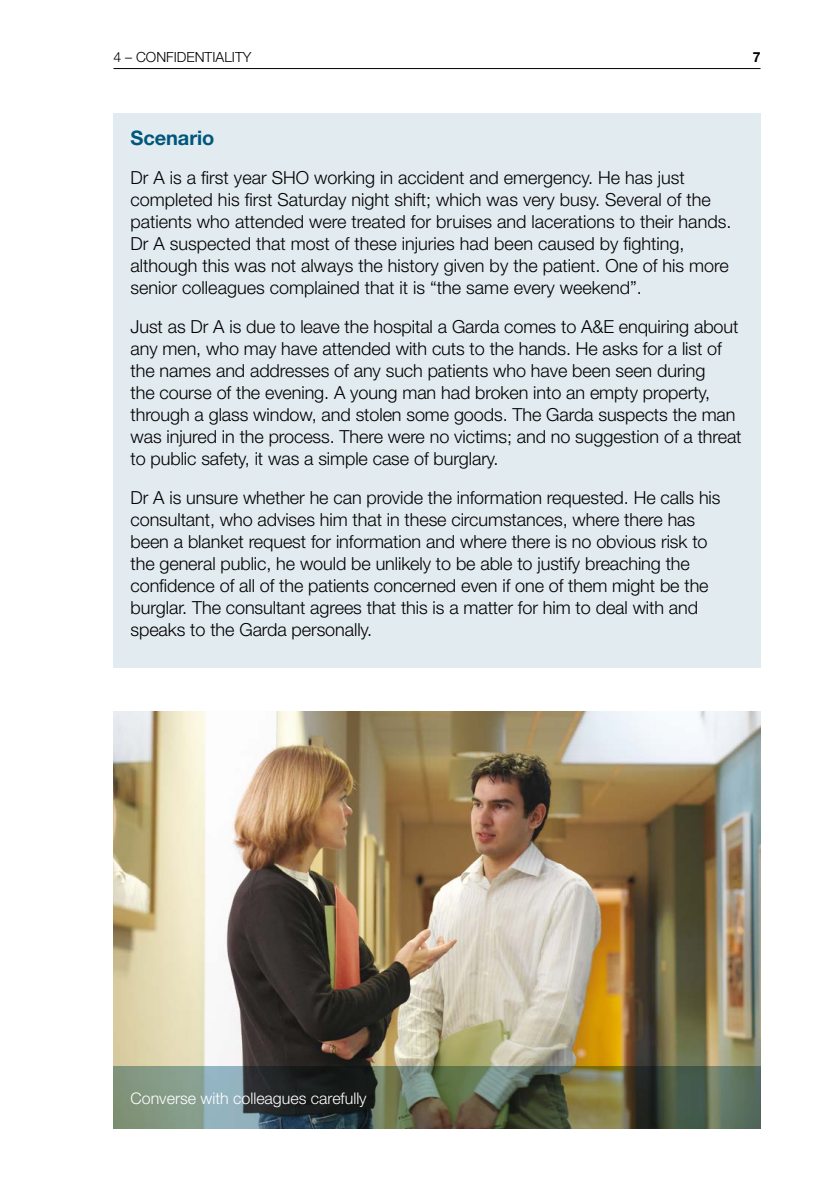
<style>
.page{position:relative;width:840px;height:1191px;background:#fff}
.page>*{position:absolute;margin:0;border:0;box-sizing:border-box;transform-origin:0 0}
.t1{font:700 20px "Helvetica Neue LT Std";letter-spacing:-.005em;color:#00567c}
.t2{font:300 18px/22px "Helvetica Neue LT Std";letter-spacing:-.005em;color:#000}
.t3{font:300 16px "Helvetica Neue LT Std";color:#fff}
.t4{font:300 14px "Helvetica Neue LT Std";color:#000}
.t5{font:700 14px "Helvetica Neue LT Std";color:#000}
</style>
<div class="page">
<hr style="left:113px;top:68px;width:647px;height:1px;background:#000">
<div style="left:113px;top:113px;width:647px;height:555px;background:#e2ebf0"></div>
<img style="left:113px;top:711px;width:647px;height:355px">
<svg style="left:113px;top:1066px;width:647px;height:62px;background:#596554"></svg>
<p class="t4" style="left:113px;top:49px;width:139px">4 – CONFIDENTIALITY</p>
<p class="t5" style="left:752px;top:49px;width:9px">7</p>
<p class="t1" style="left:130px;top:125px;width:85px">Scenario</p>
<p class="t2" style="left:130px;top:166px;width:602px">Dr A is a first year SHO working in accident and emergency. He has just completed his first Saturday night shift; which was very busy. Several of the patients who attended were treated for bruises and lacerations to their hands.<br>Dr A suspected that most of these injuries had been caused by fighting, although this was not always the history given by the patient. One of his more senior colleagues complained that it is “the same every weekend”.</p>
<p class="t2" style="left:130px;top:315px;width:612px">Just as Dr A is due to leave the hospital a Garda comes to A&amp;E enquiring about any men, who may have attended with cuts to the hands. He asks for a list of the names and addresses of any such patients who have been seen during<br>the course of the evening. A young man had broken into an empty property, through a glass window, and stolen some goods. The Garda suspects the man was injured in the process. There were no victims; and no suggestion of a threat to public safety, it was a simple case of burglary.</p>
<p class="t2" style="left:130px;top:486px;width:591px">Dr A is unsure whether he can provide the information requested. He calls his consultant, who advises him that in these circumstances, where there has been a blanket request for information and where there is no obvious risk to the general public, he would be unlikely to be able to justify breaching the confidence of all of the patients concerned even if one of them might be the burglar. The consultant agrees that this is a matter for him to deal with and speaks to the Garda personally.</p>
<p class="t3" style="left:130px;top:1088px;width:237px">Converse with colleagues carefully</p>
</div>
